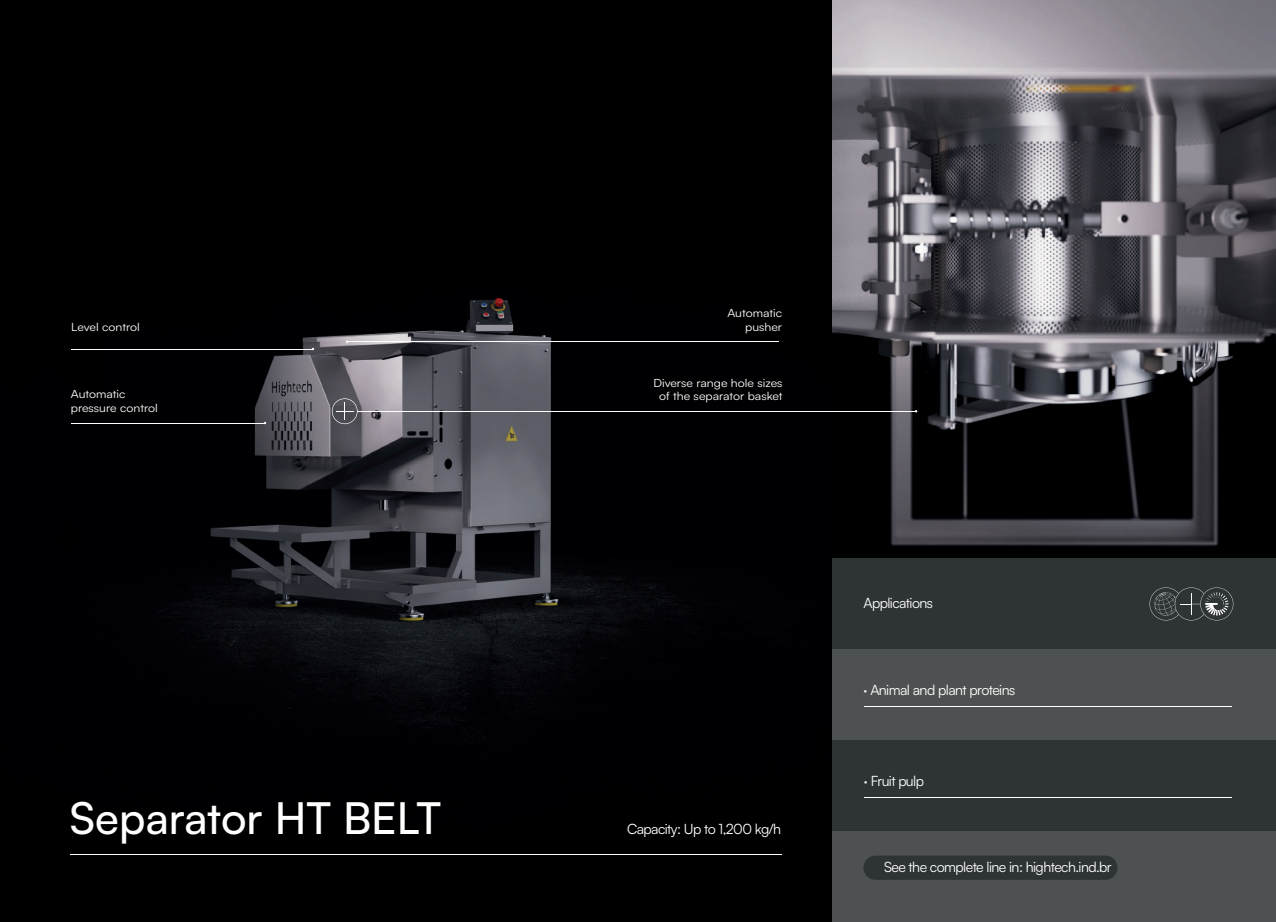
<style>
.page{position:relative;width:1276px;height:922px;background:#fff}
.page>*{position:absolute;margin:0;border:0;box-sizing:border-box;transform-origin:0 0}
.t1{font:500 43.88px "Satoshi";color:#fff}
.t2{font:14.12px "Satoshi";letter-spacing:-.04em;color:#fff}
.t3{font:11.25px/13.9px "Satoshi";color:#fff;text-align:right;scale:1.09 1}
</style>
<div class="page">
<img style="left:0;top:0;width:832px;height:921px">
<img style="left:832px;top:0;width:444px;height:558px">
<div style="left:832px;top:649px;width:444px;height:91px;background:#4e5151"></div>
<div style="left:832px;top:558px;width:444px;height:91px;background:#2e3335"></div>
<div style="left:832px;top:831px;width:444px;height:90px;background:#4e5151"></div>
<div style="left:832px;top:740px;width:444px;height:91px;background:#2e3335"></div>
<div style="left:863px;top:855px;width:254px;height:24px;background:#2e3335;border-radius:12px"></div>
<svg style="left:1149px;top:587px;width:84px;height:33px"></svg>
<hr style="left:864px;top:705px;width:368px;height:1px;background:#fff">
<hr style="left:864px;top:796px;width:368px;height:1px;background:#fff">
<hr style="left:70px;top:854px;width:711px;height:1px;background:#fff">
<hr style="left:72px;top:348px;width:241px;height:1px;background:#fff">
<hr style="left:347px;top:341px;width:432px;height:1px;background:#fff">
<hr style="left:71px;top:422px;width:194px;height:1px;background:#fff">
<hr style="left:357px;top:411px;width:559px;height:1px;background:#fff">
<svg style="left:332px;top:398px;width:25px;height:26px"></svg>
<p class="t3" style="left:71px;top:319px;width:64px">Level control</p>
<p class="t3" style="left:727px;top:305px;width:52px">Automatic pusher</p>
<p class="t3" style="left:71px;top:386px;width:81px;text-align:left">Automatic pressure control</p>
<p class="t3" style="left:653px;top:375px;width:120px;text-align:center">Diverse range hole sizes of the separator basket</p>
<h1 class="t1" style="left:70px;top:787px;width:373px">Separator HT BELT</h1>
<p class="t2" style="left:627px;top:819px;width:156px">Capacity: Up to 1,200 kg/h</p>
<p class="t2" style="left:863px;top:594px;width:71px">Applications</p>
<p class="t2" style="left:863px;top:680px;width:153px">· Animal and plant proteins</p>
<p class="t2" style="left:864px;top:771px;width:62px">· Fruit pulp</p>
<p class="t2" style="left:884px;top:857px;width:229px">See the complete line in: hightech.ind.br</p>
</div>
